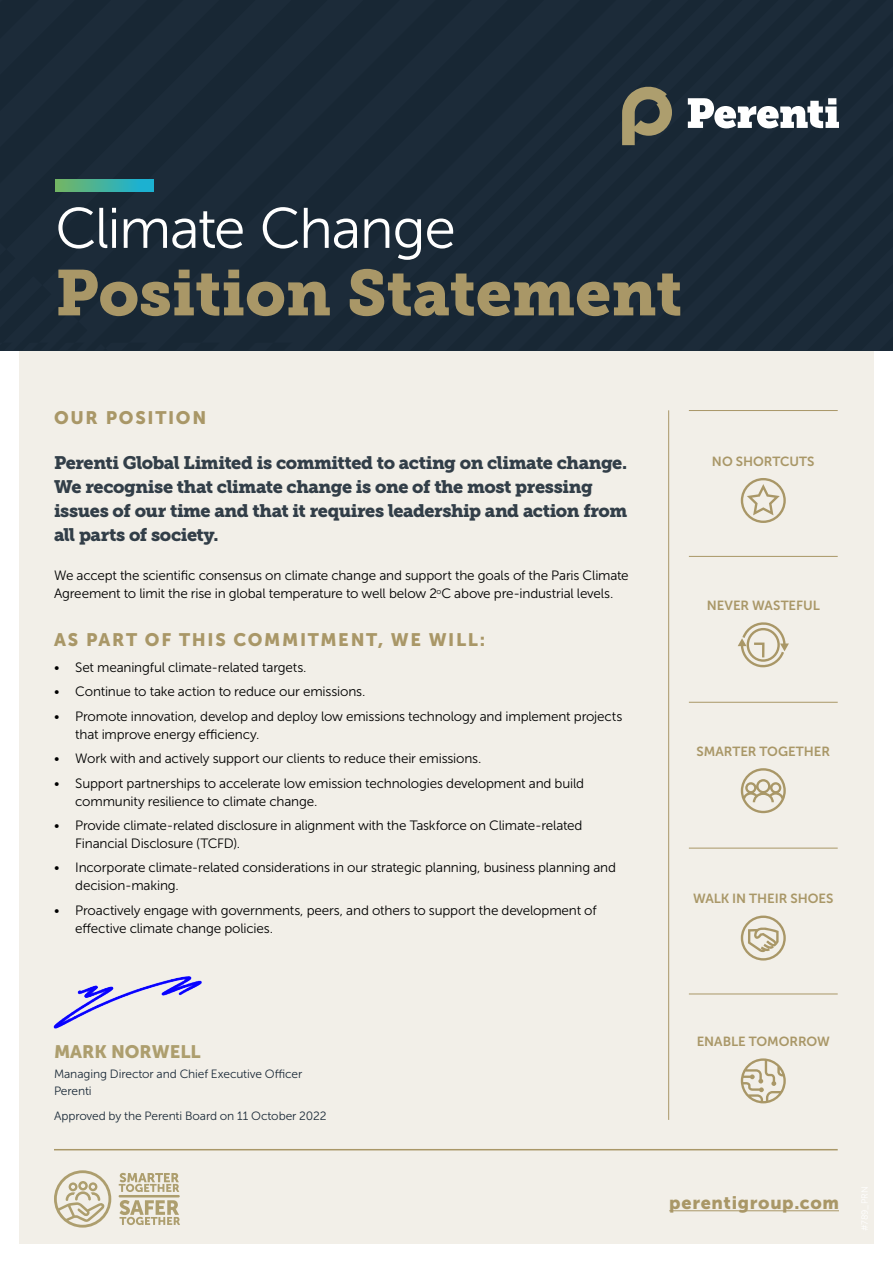
<style>
.page{position:relative;width:893px;height:1263px;background:#fff}
.page>*{position:absolute;margin:0;border:0;box-sizing:border-box;transform-origin:0 0}
.t1{font:64.05px "Museo Slab 900";color:#a99767}
.t2{font:57px "Museo Sans 300";letter-spacing:-.025em;color:#fff}
.t3{font:18px/24px "Museo Slab 900";letter-spacing:-.025em;color:#323e48}
.t4{font:18px "Museo Sans 900";letter-spacing:.09em;color:#a99767}
.t5{font:18px "Museo Sans 900";letter-spacing:.04em;color:#a99767}
.t6{font:18px "Museo Sans 900";color:#ad9e6e}
.t7{font:13.5px/18px "Museo Sans 300";letter-spacing:-.015em;color:#000}
.t8{font:13.2px "Museo Sans 700";letter-spacing:-.005em;color:#a99767}
.t9{font:12px/16.5px "Museo Sans 300";letter-spacing:-.01em;color:#1c2b39}
</style>
<div class="page">
<div style="left:19px;top:350px;width:855px;height:894px;background:#f2efe8"></div>
<div style="left:0;top:0;width:100px;height:243px;background:#182734"></div>
<div style="left:100px;top:0;width:793px;height:350px;background:#1a2937"></div>
<div style="left:0;top:243px;width:107px;height:107px;background:#1a2937"></div>
<hr style="left:669px;top:1210px;width:170px;height:1px;background:#a99767">
<svg style="left:622px;top:87px;width:50px;height:58px;background:#6d6b56"></svg>
<svg style="left:688px;top:98px;width:151px;height:30px"></svg>
<hr style="left:119px;top:1195px;width:61px;height:2px;background:#ad9e6e">
<svg style="left:119px;top:1173px;width:60px;height:19px"></svg>
<svg style="left:119px;top:1200px;width:61px;height:25px"></svg>
<svg style="left:54px;top:1170px;width:57px;height:57px"></svg>
<hr style="left:54px;top:1149px;width:784px;height:1px;background:#a99767">
<hr style="left:689px;top:410px;width:149px;height:1px;background:#a99767">
<svg style="left:741px;top:478px;width:45px;height:45px"></svg>
<svg style="left:741px;top:1058px;width:45px;height:45px"></svg>
<svg style="left:741px;top:915px;width:45px;height:45px"></svg>
<svg style="left:738px;top:622px;width:51px;height:45px"></svg>
<hr style="left:689px;top:556px;width:149px;height:1px;background:#a99767">
<hr style="left:689px;top:702px;width:149px;height:1px;background:#a99767">
<hr style="left:689px;top:848px;width:149px;height:1px;background:#a99767">
<hr style="left:689px;top:994px;width:149px;height:1px;background:#a99767">
<hr style="left:668px;top:410px;width:1px;height:710px;background:#a99767">
<img style="left:53px;top:976px;width:149px;height:53px">
<svg style="left:741px;top:768px;width:45px;height:45px"></svg>
<svg style="left:55px;top:179px;width:98px;height:13px"></svg>
<h2 class="t2" style="left:55px;top:198px;width:402px">Climate Change</h2>
<h1 class="t1" style="left:55px;top:256px;width:628px">Position Statement</h1>
<h3 class="t4" style="left:54px;top:407px;width:154px">OUR POSITION</h3>
<h3 class="t3" style="left:54px;top:451px;width:575px">Perenti Global Limited is committed to acting on climate change.<br>We recognise that climate change is one of the most pressing issues of our time and that it requires leadership and action from all parts of society.</h3>
<p class="t7" style="left:54px;top:567px;width:576px">We accept the scientific consensus on climate change and support the goals of the Paris Climate<br>Agreement to limit the rise in global temperature to well below 2<sup>o</sup>C above pre-industrial levels.</p>
<h3 class="t4" style="left:54px;top:629px;width:433px">AS PART OF THIS COMMITMENT, WE WILL:</h3>
<p class="t7" style="left:54px;top:658px;width:254px">• Set meaningful climate-related targets.</p>
<p class="t7" style="left:54px;top:683px;width:313px">• Continue to take action to reduce our emissions.</p>
<p class="t7" style="left:75px;top:707px;width:549px;text-indent:-21px">• Promote innovation, develop and deploy low emissions technology and implement projects that improve energy efficiency.</p>
<p class="t7" style="left:54px;top:750px;width:429px">• Work with and actively support our clients to reduce their emissions.</p>
<p class="t7" style="left:75px;top:774px;width:510px;text-indent:-21px">• Support partnerships to accelerate low emission technologies development and build community resilience to climate change.</p>
<p class="t7" style="left:75px;top:816px;width:509px;text-indent:-21px">• Provide climate-related disclosure in alignment with the Taskforce on Climate-related<br>Financial Disclosure (TCFD).</p>
<p class="t7" style="left:75px;top:859px;width:542px;text-indent:-21px">• Incorporate climate-related considerations in our strategic planning, business planning and decision-making.</p>
<p class="t7" style="left:75px;top:901px;width:523px;text-indent:-21px">• Proactively engage with governments, peers, and others to support the development of effective climate change policies.</p>
<p class="t8" style="left:712px;top:454px;width:104px">NO SHORTCUTS</p>
<p class="t8" style="left:707px;top:598px;width:114px">NEVER WASTEFUL</p>
<p class="t8" style="left:696px;top:744px;width:135px">SMARTER TOGETHER</p>
<p class="t8" style="left:693px;top:891px;width:142px">WALK IN THEIR SHOES</p>
<h3 class="t6" style="left:54px;top:1041px;width:148px">MARK NORWELL</h3>
<p class="t9" style="left:54px;top:1066px;width:250px">Managing Director and Chief Executive Officer<br>Perenti</p>
<p class="t9" style="left:54px;top:1107px;width:274px">Approved by the Perenti Board on 11 October 2022</p>
<p class="t8" style="left:697px;top:1034px;width:135px">ENABLE TOMORROW</p>
<h3 class="t5" style="left:669px;top:1192px;width:171px">perentigroup.com</h3>
</div>
